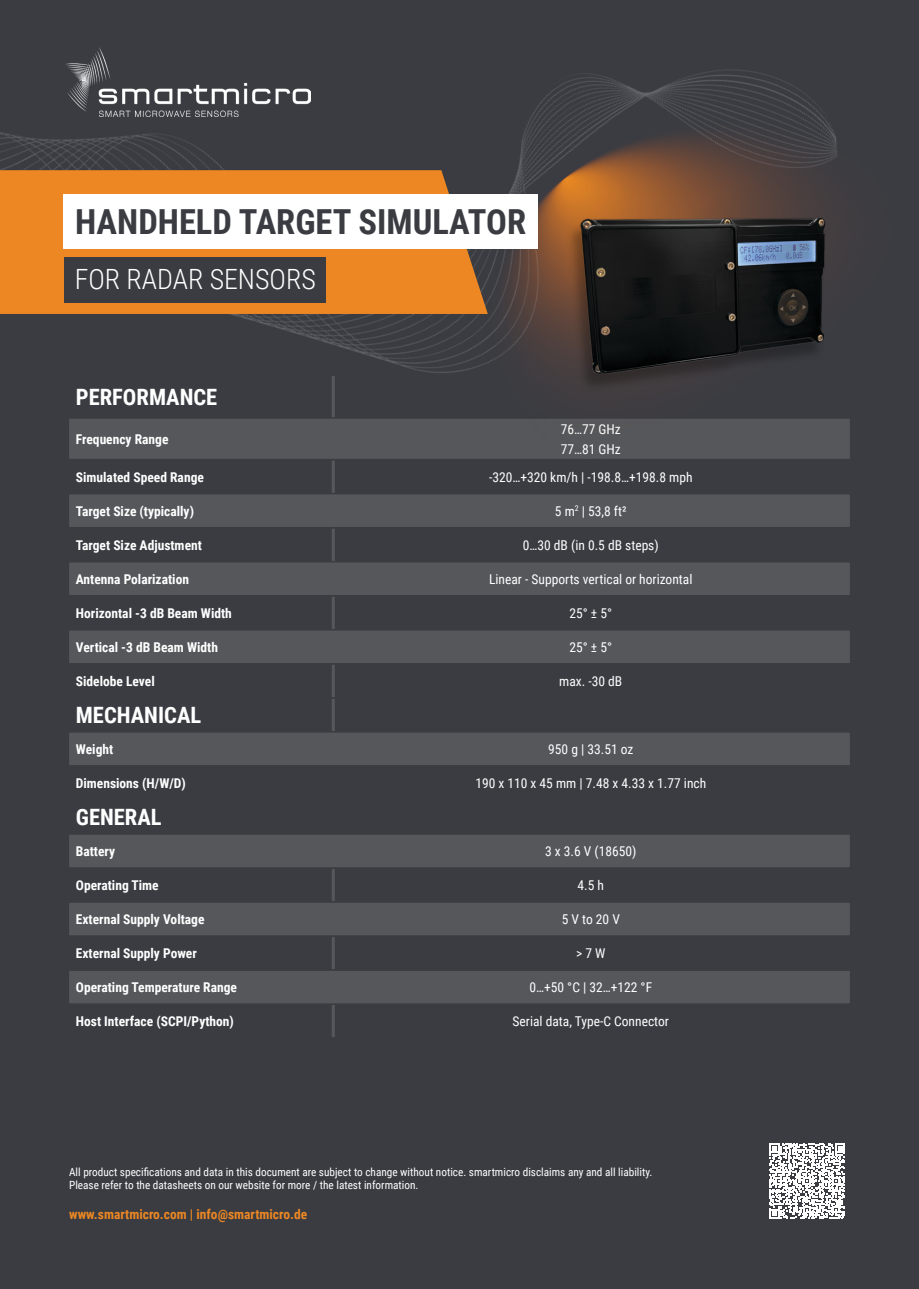
<style>
.page{position:relative;width:919px;height:1289px;background:#fff}
.page>*{position:absolute;margin:0;border:0;box-sizing:border-box;transform-origin:0 0}
.t1{font:700 34.5px "Roboto Condensed";color:#3a3c42}
.t2{font:300 27.9px "Roboto Condensed";color:#fff}
.Einf__Abs{font:700 22.5px "Roboto Condensed";color:#fff}
.Einf__Abs-2{font:700 13.5px "Roboto Condensed";color:#fff}
.Einf__Abs-3{font:13.5px "Roboto Condensed";color:#fff}
.Einf__Abs-4{font:700 13.5px "Roboto Condensed";color:#ec8723}
.Einf__Abs-5{font:11.25px "Roboto Condensed";color:#fff}
</style>
<div class="page">
<div style="left:0;top:0;width:918px;height:1288px;background:#3a3c42"></div>
<svg style="left:71px;top:661px;width:775px;height:342px"></svg>
<hr style="left:846px;top:630px;width:3px;height:33px;background:#55575b">
<hr style="left:846px;top:732px;width:3px;height:33px;background:#55575b">
<hr style="left:846px;top:834px;width:3px;height:33px;background:#55575b">
<hr style="left:846px;top:902px;width:3px;height:33px;background:#55575b">
<hr style="left:846px;top:970px;width:3px;height:33px;background:#55575b">
<hr style="left:332px;top:630px;width:3px;height:33px;background:#55575b">
<hr style="left:332px;top:664px;width:3px;height:33px;background:#55575b">
<hr style="left:332px;top:698px;width:3px;height:33px;background:#55575b">
<hr style="left:332px;top:732px;width:3px;height:33px;background:#55575b">
<hr style="left:332px;top:834px;width:3px;height:33px;background:#55575b">
<hr style="left:332px;top:868px;width:3px;height:33px;background:#55575b">
<hr style="left:332px;top:902px;width:3px;height:33px;background:#55575b">
<hr style="left:332px;top:936px;width:3px;height:33px;background:#55575b">
<hr style="left:332px;top:970px;width:3px;height:33px;background:#55575b">
<hr style="left:332px;top:1004px;width:3px;height:33px;background:#55575b">
<hr style="left:69px;top:630px;width:2px;height:33px;background:#55575b">
<hr style="left:69px;top:732px;width:2px;height:33px;background:#55575b">
<hr style="left:69px;top:834px;width:2px;height:33px;background:#55575b">
<hr style="left:69px;top:902px;width:2px;height:33px;background:#55575b">
<hr style="left:69px;top:970px;width:2px;height:33px;background:#55575b">
<hr style="left:69px;top:731px;width:264px;height:1px;background:#3a3c42">
<hr style="left:333px;top:731px;width:516px;height:1px;background:#3a3c42">
<hr style="left:69px;top:833px;width:264px;height:1px;background:#3a3c42">
<hr style="left:332px;top:766px;width:3px;height:33px;background:#3a3c42">
<hr style="left:332px;top:800px;width:3px;height:33px;background:#3a3c42">
<hr style="left:333px;top:833px;width:516px;height:1px;background:#3a3c42">
<hr style="left:69px;top:867px;width:264px;height:1px;background:#3a3c42">
<hr style="left:333px;top:867px;width:516px;height:1px;background:#3a3c42">
<hr style="left:69px;top:901px;width:264px;height:1px;background:#3a3c42">
<hr style="left:333px;top:901px;width:516px;height:1px;background:#3a3c42">
<hr style="left:69px;top:935px;width:264px;height:1px;background:#3a3c42">
<hr style="left:333px;top:935px;width:516px;height:1px;background:#3a3c42">
<hr style="left:69px;top:969px;width:264px;height:1px;background:#3a3c42">
<hr style="left:333px;top:969px;width:516px;height:1px;background:#3a3c42">
<hr style="left:69px;top:765px;width:264px;height:1px;background:#3a3c42">
<hr style="left:333px;top:765px;width:516px;height:1px;background:#3a3c42">
<hr style="left:69px;top:799px;width:264px;height:1px;background:#3a3c42">
<hr style="left:333px;top:799px;width:513px;height:1px;background:#3a3c42">
<hr style="left:69px;top:663px;width:264px;height:1px;background:#3a3c42">
<hr style="left:333px;top:663px;width:516px;height:1px;background:#3a3c42">
<hr style="left:69px;top:697px;width:264px;height:1px;background:#3a3c42">
<hr style="left:333px;top:697px;width:513px;height:1px;background:#3a3c42">
<svg style="left:769px;top:1143px;width:76px;height:75px"></svg>
<img style="left:0;top:47px;width:850px;height:614px">
<img style="left:65px;top:48px;width:246px;height:68px">
<svg style="left:0;top:170px;width:488px;height:144px;background:#e18327"></svg>
<div style="left:64px;top:257px;width:261px;height:45px;background:#3a3c42"></div>
<div style="left:63px;top:195px;width:475px;height:54px;background:#fff"></div>
<p class="t1" style="left:75px;top:197px;width:452px">HANDHELD TARGET SIMULATOR</p>
<p class="t2" style="left:75px;top:259px;width:243px">FOR RADAR SENSORS</p>
<p class="Einf__Abs" style="left:76px;top:381px;width:143px">PERFORMANCE</p>
<p class="Einf__Abs-2" style="left:76px;top:429px;width:94px">Frequency Range</p>
<p class="Einf__Abs-3" style="left:560px;top:420px;width:62px">76…77 GHz</p>
<p class="Einf__Abs-3" style="left:560px;top:439px;width:62px">77…81 GHz</p>
<p class="Einf__Abs-2" style="left:76px;top:467px;width:129px">Simulated Speed Range</p>
<p class="Einf__Abs-3" style="left:489px;top:467px;width:205px">-320…+320 km/h | -198.8…+198.8 mph</p>
<p class="Einf__Abs-2" style="left:76px;top:501px;width:120px">Target Size (typically)</p>
<p class="Einf__Abs-3" style="left:555px;top:501px;width:73px">5 m<sup>2</sup> | 53,8 ft²</p>
<p class="Einf__Abs-2" style="left:76px;top:535px;width:127px">Target Size Adjustment</p>
<p class="Einf__Abs-3" style="left:523px;top:535px;width:137px">0…30 dB (in 0.5 dB steps)</p>
<p class="Einf__Abs-2" style="left:76px;top:569px;width:115px">Antenna Polarization</p>
<p class="Einf__Abs-3" style="left:489px;top:569px;width:205px">Linear - Supports vertical or horizontal</p>
<p class="Einf__Abs-2" style="left:76px;top:603px;width:157px">Horizontal -3 dB Beam Width</p>
<p class="Einf__Abs-3" style="left:569px;top:603px;width:44px">25° ± 5°</p>
<p class="Einf__Abs-2" style="left:76px;top:637px;width:144px">Vertical -3 dB Beam Width</p>
<p class="Einf__Abs-3" style="left:569px;top:637px;width:44px">25° ± 5°</p>
<p class="Einf__Abs-2" style="left:76px;top:671px;width:80px">Sidelobe Level</p>
<p class="Einf__Abs-3" style="left:559px;top:671px;width:65px">max. -30 dB</p>
<p class="Einf__Abs" style="left:76px;top:699px;width:127px">MECHANICAL</p>
<p class="Einf__Abs-2" style="left:76px;top:739px;width:39px">Weight</p>
<p class="Einf__Abs-3" style="left:548px;top:739px;width:87px">950 g | 33.51 oz</p>
<p class="Einf__Abs-2" style="left:76px;top:773px;width:111px">Dimensions (H/W/D)</p>
<p class="Einf__Abs-3" style="left:475px;top:773px;width:232px">190 x 110 x 45 mm | 7.48 x 4.33 x 1.77 inch</p>
<p class="Einf__Abs" style="left:76px;top:801px;width:87px">GENERAL</p>
<p class="Einf__Abs-2" style="left:76px;top:841px;width:41px">Battery</p>
<p class="Einf__Abs-3" style="left:545px;top:841px;width:93px">3 x 3.6 V (18650)</p>
<p class="Einf__Abs-2" style="left:76px;top:875px;width:84px">Operating Time</p>
<p class="Einf__Abs-3" style="left:577px;top:875px;width:28px">4.5 h</p>
<p class="Einf__Abs-2" style="left:76px;top:909px;width:130px">External Supply Voltage</p>
<p class="Einf__Abs-3" style="left:561px;top:909px;width:60px">5 V to 20 V</p>
<p class="Einf__Abs-2" style="left:76px;top:943px;width:122px">External Supply Power</p>
<p class="Einf__Abs-3" style="left:576px;top:943px;width:31px">&gt; 7 W</p>
<p class="Einf__Abs-2" style="left:76px;top:977px;width:163px">Operating Temperature Range</p>
<p class="Einf__Abs-3" style="left:529px;top:977px;width:124px">0…+50 °C | 32…+122 °F</p>
<p class="Einf__Abs-2" style="left:76px;top:1011px;width:159px">Host Interface (SCPI/Python)</p>
<p class="Einf__Abs-3" style="left:512px;top:1011px;width:158px">Serial data, Type-C Connector</p>
<p class="Einf__Abs-5" style="left:69px;top:1163px;width:584px">All product specifications and data in this document are subject to change without notice. smartmicro disclaims any and all liability.</p>
<p class="Einf__Abs-5" style="left:69px;top:1177px;width:351px">Please refer to the datasheets on our website for more / the latest information.</p>
<p class="Einf__Abs-4" style="left:69px;top:1204px;width:239px">www.smartmicro.com | info@smartmicro.de</p>
</div>
